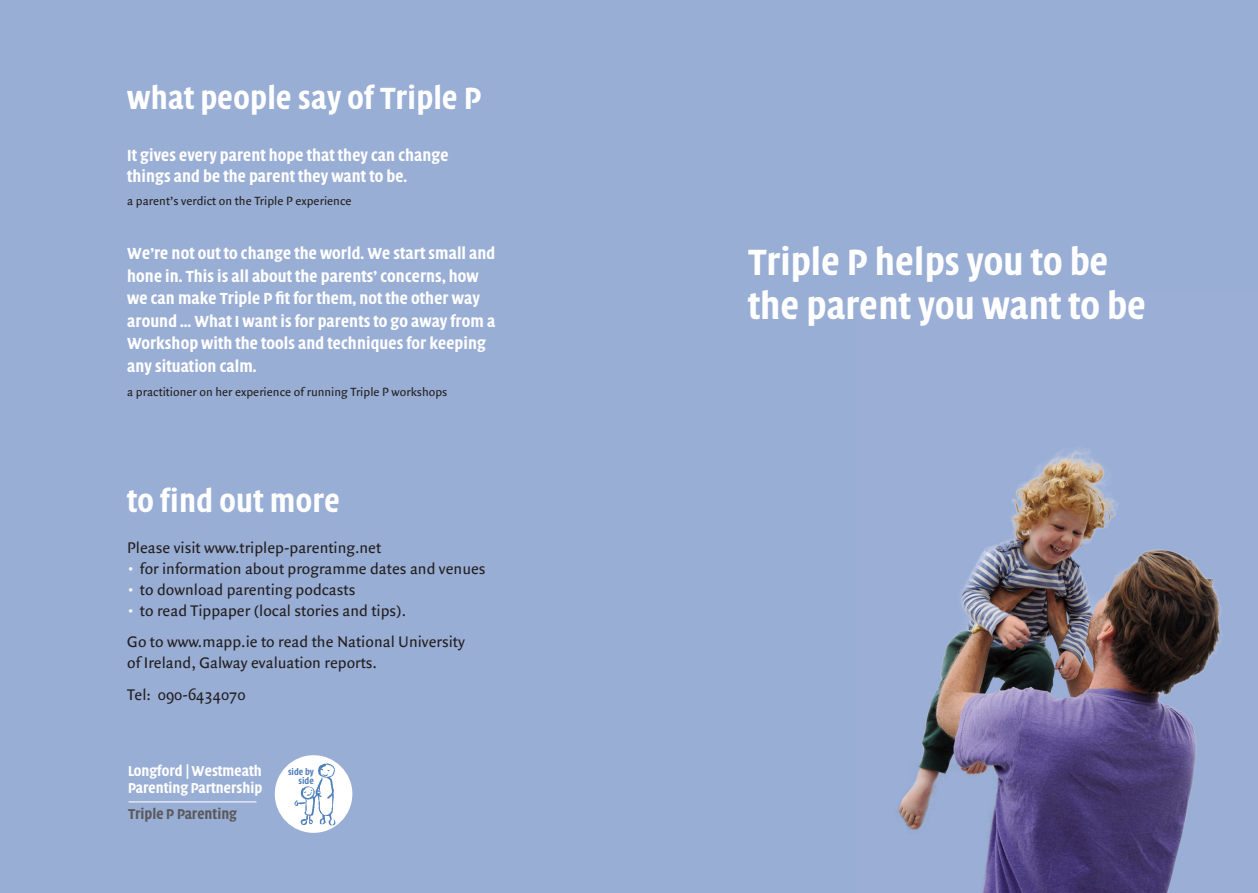
<style>
.page{position:relative;width:1258px;height:893px;background:#fff}
.page>*{position:absolute;margin:0;border:0;box-sizing:border-box;transform-origin:0 0}
.t1{font:37.5px/43.5px "Quadraat Head OT Bld";letter-spacing:.005em;color:#fff}
.t2{font:31.5px "Quadraat Head OT Bld";letter-spacing:.01em;color:#fff}
.t3{font:16.5px/22.5px "Quadraat Head OT Bld";letter-spacing:.005em;color:#fff}
.t4{font:16.5px/31.5px "Quadraat Sans";color:#231f20}
.t5{font:14.7px/17.7px "Quadraat Head OT Bld";color:#fff}
.t6{font:14.7px "Quadraat Head OT Bld";color:#5a5a5d}
.t7{font:12.75px "Quadraat Sans";color:#231f20}
.t8{font:9px/9px "Quadraat Head OT Bld";color:#507fbb;text-align:right}
.s1{font-weight:700;color:#fff}
</style>
<div class="page">
<div style="left:628px;top:0;width:630px;height:892px;background:#99aed5"></div>
<img style="left:898px;top:449px;width:324px;height:443px">
<div style="left:0;top:0;width:639px;height:892px;background:#99aed5"></div>
<div style="left:275px;top:755px;width:77px;height:77px;background:#fff;border-radius:50%"></div>
<img style="left:284px;top:755px;width:69px;height:78px">
<hr style="left:129px;top:801px;width:127px;height:1px;background:#fff">
<h2 class="t2" style="left:127px;top:88px;width:356px">what people say of Triple P</h2>
<p class="t3" style="left:127px;top:146px;width:323px;line-height:21px">It gives every parent hope that they can change things and be the parent they want to be.</p>
<p class="t7" style="left:127px;top:195px;width:226px">a parent’s verdict on the Triple P experience</p>
<p class="t3" style="left:127px;top:244px;width:370px">We’re not out to change the world. We start small and hone in. This is all about the parents’ concerns, how we can make Triple P fit for them, not the other way around … What I want is for parents to go away from a Workshop with the tools and techniques for keeping any situation calm.</p>
<p class="t7" style="left:127px;top:386px;width:322px">a practitioner on her experience of running Triple P workshops</p>
<h2 class="t2" style="left:127px;top:490px;width:214px">to find out more</h2>
<p class="t4" style="left:127px;top:532px;width:256px">Please visit www.triplep-parenting.net</p>
<p class="t4" style="left:127px;top:553px;width:360px"><span class="s1">•</span> for information about programme dates and venues</p>
<p class="t4" style="left:127px;top:574px;width:230px"><span class="s1">•</span> to download parenting podcasts</p>
<p class="t4" style="left:127px;top:595px;width:339px"><span class="s1">•</span> to read Tippaper (local stories and tips).<br>Go to www.mapp.ie to read the National University</p>
<p class="t4" style="left:127px;top:648px;width:251px">of Ireland, Galway evaluation reports.<br>Tel: 090-6434070</p>
<p class="t5" style="left:128px;top:762px;width:136px">Longford |Westmeath<br>Parenting Partnership</p>
<p class="t8" style="left:288px;top:767px;width:27px">side by side</p>
<p class="t6" style="left:128px;top:808px;width:111px">Triple P Parenting</p>
<h1 class="t1" style="left:748px;top:244px;width:399px">Triple P helps you to be the parent you want to be</h1>
</div>
